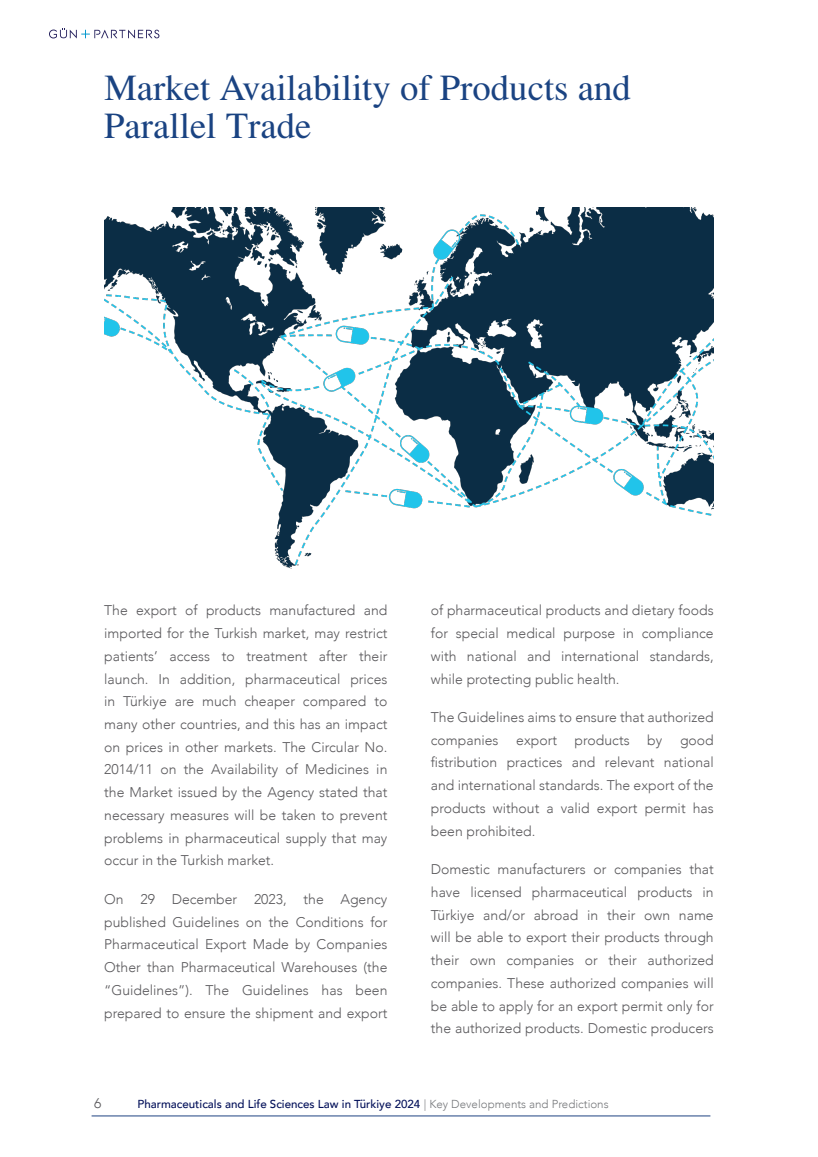
<style>
.page{position:relative;width:818px;height:1157px;background:#fff}
.page>*{position:absolute;margin:0;border:0;box-sizing:border-box;transform-origin:0 0}
.t1{font:36.75px/38.5px "Times Normal Tr";color:#1a4382}
.t2{font:300 14px/22.8px "Avenir";color:#59585b;text-align:justify}
.t3{font:500 11.55px "Avenir";color:#031059}
.s1{font-weight:300;color:#76787b}
</style>
<div class="page">
<hr style="left:92px;top:1115px;width:618px;height:1px;background:#1f4282">
<svg style="left:49px;top:28px;width:110px;height:11px"></svg>
<img style="left:104px;top:208px;width:609px;height:361px">
<p class="t1" style="left:104px;top:68px;width:528px">Market Availability of Products and<br>Parallel Trade</p>
<p class="t2" style="left:104px;top:599px;width:285px">The export of products manufactured and imported for the Turkish market, may restrict patients’ access to treatment after their launch. In addition, pharmaceutical prices in Türkiye are much cheaper compared to many other countries, and this has an impact on prices in other markets. The Circular No.<br>2014/11 on the Availability of Medicines in the Market issued by the Agency stated that necessary measures will be taken to prevent problems in pharmaceutical supply that may occur in the Turkish market.</p>
<p class="t2" style="left:104px;top:887px;width:285px">On 29 December 2023, the Agency published Guidelines on the Conditions for Pharmaceutical Export Made by Companies Other than Pharmaceutical Warehouses (the “Guidelines”). The Guidelines has been prepared to ensure the shipment and export</p>
<p class="t2" style="left:431px;top:599px;width:284px">of pharmaceutical products and dietary foods for special medical purpose in compliance with national and international standards, while protecting public health.</p>
<p class="t2" style="left:431px;top:705px;width:284px">The Guidelines aims to ensure that authorized companies</p>
<p class="t2" style="left:431px;top:728px;width:284px;text-indent:249px">good fistribution practices and relevant national and international standards. The export of the products without a valid export permit has been prohibited.</p>
<p class="t2" style="left:431px;top:858px;width:284px">Domestic manufacturers or companies that have licensed pharmaceutical products in Türkiye and/or abroad in their own name will be able to export their products through their own companies or their authorized companies. These authorized companies will be able to apply for an export permit only for the authorized products. Domestic producers</p>
<p class="t2" style="left:516px;top:728px;width:42px">export</p>
<p class="t2" style="left:574px;top:728px;width:56px">products</p>
<p class="t2" style="left:647px;top:728px;width:17px">by</p>
<p class="t2" style="left:94px;top:1091px;width:9px">6</p>
<p class="t3" style="left:137px;top:1093px;width:472px">Pharmaceuticals and Life Sciences Law in Türkiye 2024 <span class="s1">| Key Developments and Predictions</span></p>
</div>
